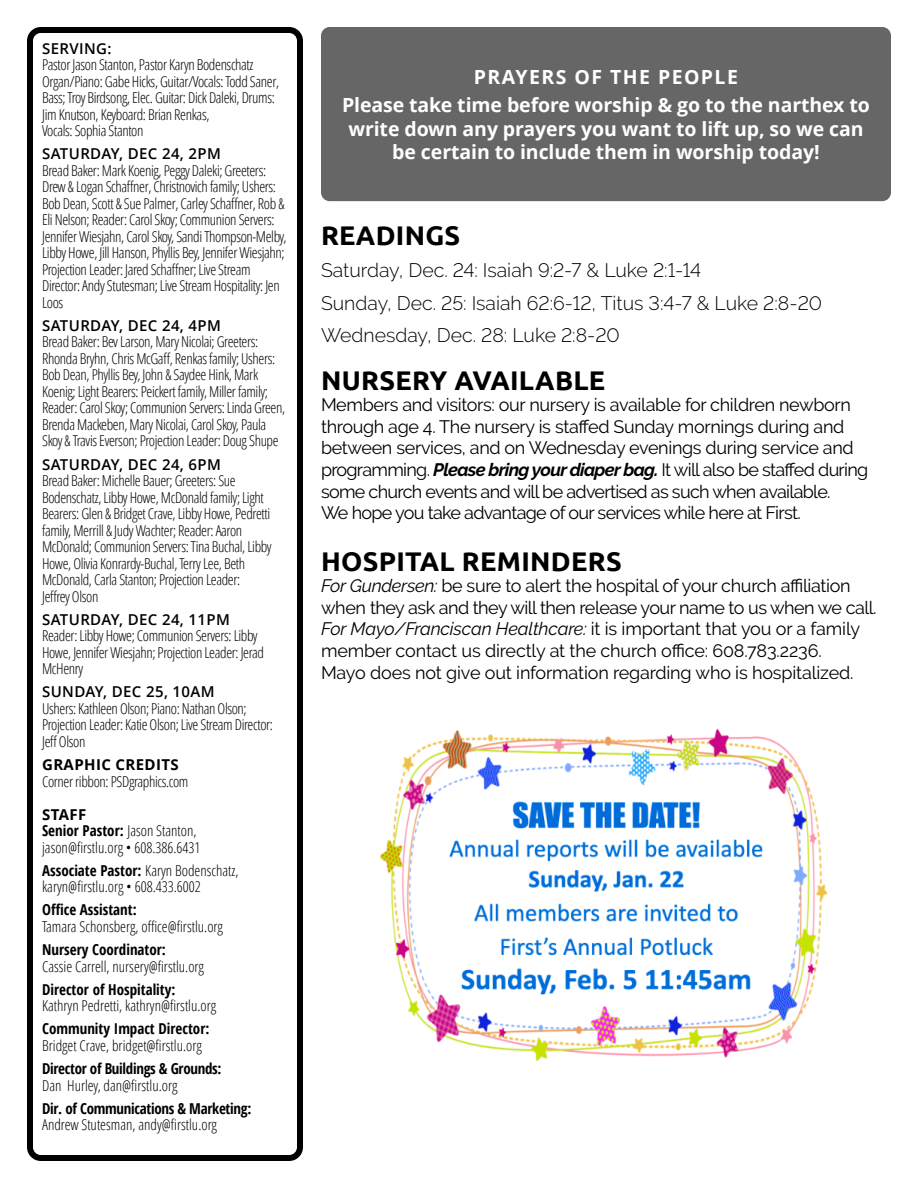
<style>
.page{position:relative;width:918px;height:1188px;background:#fff}
.page>*{position:absolute;margin:0;border:0;box-sizing:border-box;transform-origin:0 0}
.t1{font:700 27px "Ubuntu";letter-spacing:.01em;color:#000}
.t2{font:700 19.5px/28.8px "Open Sans";letter-spacing:-.005em;color:#fff;text-align:center}
.t3{font:300 19.5px/32.4px "Raleway";color:#000}
.t4{font:18px/21.6px "Raleway";letter-spacing:-.02em;color:#000}
.t5{font:300 15px/16.5px "Open Sans Condensed";letter-spacing:-.025em;color:#000}
.t6{font:300 15px/16.5px "Open Sans Condensed";color:#000}
.t7{font:600 15px "Open Sans";letter-spacing:.025em;color:#000}
.t8{font:700 15px "Open Sans Condensed";color:#000}
.t9{font:700 15px "Open Sans Condensed";letter-spacing:-.02em;color:#000}
.t10{font:700 15px "Open Sans";letter-spacing:.025em;color:#000}
.s1{font-weight:700}
.s2{font-weight:700;font-style:italic}
.s3{font-style:italic}
</style>
<div class="page">
<img style="left:321px;top:725px;width:570px;height:341px;border-radius:17px">
<svg style="left:27px;top:27px;width:276px;height:1134px"></svg>
<div style="left:321px;top:27px;width:570px;height:174px;background:#666;border-radius:9px"></div>
<p class="t7" style="left:42px;top:42px;width:71px">SERVING:</p>
<p class="t5" style="left:42px;top:58px;width:239px">Pastor Jason Stanton, Pastor Karyn Bodenschatz Organ/Piano: Gabe Hicks, Guitar/Vocals: Todd Saner, Bass; Troy Birdsong, Elec. Guitar: Dick Daleki, Drums:<br>Jim Knutson, Keyboard: Brian Renkas,<br>Vocals: Sophia Stanton</p>
<p class="t7" style="left:42px;top:148px;width:180px">SATURDAY, DEC 24, 2PM</p>
<p class="t5" style="left:42px;top:164px;width:246px">Bread Baker: Mark Koenig, Peggy Daleki; Greeters:<br>Drew &amp; Logan Schaffner, Christnovich family; Ushers:<br>Bob Dean, Scott &amp; Sue Palmer, Carley Schaffner, Rob &amp; Eli Nelson; Reader: Carol Skoy; Communion Servers:<br>Jennifer Wiesjahn, Carol Skoy, Sandi Thompson-Melby, Libby Howe, Jill Hanson, Phyllis Bey, Jennifer Wiesjahn; Projection Leader: Jared Schaffner; Live Stream Director: Andy Stutesman; Live Stream Hospitality: Jen Loos</p>
<p class="t7" style="left:42px;top:319px;width:180px">SATURDAY, DEC 24, 4PM</p>
<p class="t5" style="left:42px;top:335px;width:245px">Bread Baker: Bev Larson, Mary Nicolai; Greeters:<br>Rhonda Bryhn, Chris McGaff, Renkas family; Ushers:<br>Bob Dean, Phyllis Bey, John &amp; Saydee Hink, Mark Koenig; Light Bearers: Peickert family, Miller family; Reader: Carol Skoy; Communion Servers: Linda Green, Brenda Mackeben, Mary Nicolai, Carol Skoy, Paula Skoy &amp; Travis Everson; Projection Leader: Doug Shupe</p>
<p class="t7" style="left:42px;top:458px;width:180px">SATURDAY, DEC 24, 6PM</p>
<p class="t5" style="left:42px;top:474px;width:231px">Bread Baker: Michelle Bauer; Greeters: Sue Bodenschatz, Libby Howe, McDonald family; Light Bearers: Glen &amp; Bridget Crave, Libby Howe, Pedretti family, Merrill &amp; Judy Wachter; Reader: Aaron McDonald; Communion Servers: Tina Buchal, Libby Howe, Olivia Konrardy-Buchal, Terry Lee, Beth McDonald, Carla Stanton; Projection Leader:<br>Jeffrey Olson</p>
<p class="t7" style="left:42px;top:613px;width:189px">SATURDAY, DEC 24, 11PM</p>
<p class="t5" style="left:42px;top:629px;width:224px">Reader: Libby Howe; Communion Servers: Libby<br>Howe, Jennifer Wiesjahn; Projection Leader: Jerad<br>McHenry</p>
<p class="t7" style="left:42px;top:686px;width:174px">SUNDAY, DEC 25, 10AM</p>
<p class="t5" style="left:42px;top:702px;width:232px">Ushers: Kathleen Olson; Piano: Nathan Olson;<br>Projection Leader: Katie Olson; Live Stream Director:<br>Jeff Olson</p>
<p class="t10" style="left:42px;top:759px;width:138px">GRAPHIC CREDITS</p>
<p class="t5" style="left:42px;top:774px;width:148px">Corner ribbon: PSDgraphics.com</p>
<p class="t10" style="left:42px;top:808px;width:46px">STAFF</p>
<p class="t6" style="left:42px;top:824px;width:160px"><span class="s1">Senior Pastor:</span> Jason Stanton, jason@firstlu.org • 608.386.6431</p>
<p class="t6" style="left:42px;top:864px;width:198px"><span class="s1">Associate Pastor:</span> Karyn Bodenschatz, karyn@firstlu.org • 608.433.6002</p>
<p class="t8" style="left:42px;top:904px;width:96px">Office Assistant:</p>
<p class="t6" style="left:42px;top:920px;width:182px">Tamara Schonsberg, office@firstlu.org</p>
<p class="t8" style="left:42px;top:944px;width:125px">Nursery Coordinator:</p>
<p class="t6" style="left:42px;top:959px;width:163px">Cassie Carrell, nursery@firstlu.org</p>
<p class="t8" style="left:42px;top:983px;width:135px">Director of Hospitality:</p>
<p class="t6" style="left:42px;top:999px;width:176px">Kathryn Pedretti, kathryn@firstlu.org</p>
<p class="t8" style="left:42px;top:1023px;width:169px">Community Impact Director:</p>
<p class="t6" style="left:42px;top:1039px;width:161px">Bridget Crave, bridget@firstlu.org</p>
<p class="t9" style="left:42px;top:1063px;width:181px">Director of Buildings &amp; Grounds:</p>
<p class="t6" style="left:42px;top:1078px;width:137px">Dan Hurley, dan@firstlu.org</p>
<p class="t9" style="left:42px;top:1102px;width:211px">Dir. of Communications &amp; Marketing:</p>
<p class="t6" style="left:42px;top:1118px;width:176px">Andrew Stutesman, andy@firstlu.org</p>
<h2 class="t2" style="left:342px;top:64px;width:529px">PRAYERS OF THE PEOPLE<br>Please take time before worship &amp; go to the narthex to</h2>
<h2 class="t2" style="left:348px;top:119px;width:517px;line-height:23.4px">write down any prayers you want to lift up, so we can be certain to include them in worship today!</h2>
<h1 class="t1" style="left:321px;top:224px;width:141px">READINGS</h1>
<h2 class="t3" style="left:321px;top:254px;width:503px">Saturday, Dec. 24: Isaiah 9:2-7 &amp; Luke 2:1-14<br>Sunday, Dec. 25: Isaiah 62:6-12, Titus 3:4-7 &amp; Luke 2:8-20<br>Wednesday, Dec. 28: Luke 2:8-20</h2>
<h1 class="t1" style="left:321px;top:369px;width:286px">NURSERY AVAILABLE</h1>
<p class="t4" style="left:321px;top:394px;width:549px">Members and visitors: our nursery is available for children newborn through age 4. The nursery is staffed Sunday mornings during and between services, and on Wednesday evenings during service and programming. <span class="s2">Please bring your diaper bag.</span> It will also be staffed during some church events and will be advertised as such when available.<br>We hope you take advantage of our services while here at First.</p>
<h1 class="t1" style="left:321px;top:550px;width:302px">HOSPITAL REMINDERS</h1>
<p class="t4" style="left:321px;top:575px;width:557px"><span class="s3">For Gundersen:</span> be sure to alert the hospital of your church affiliation when they ask and they will then release your name to us when we call.<br><span class="s3">For Mayo/Franciscan Healthcare:</span> it is important that you or a family member contact us directly at the church office: 608.783.2236.<br>Mayo does not give out information regarding who is hospitalized.</p>
</div>
